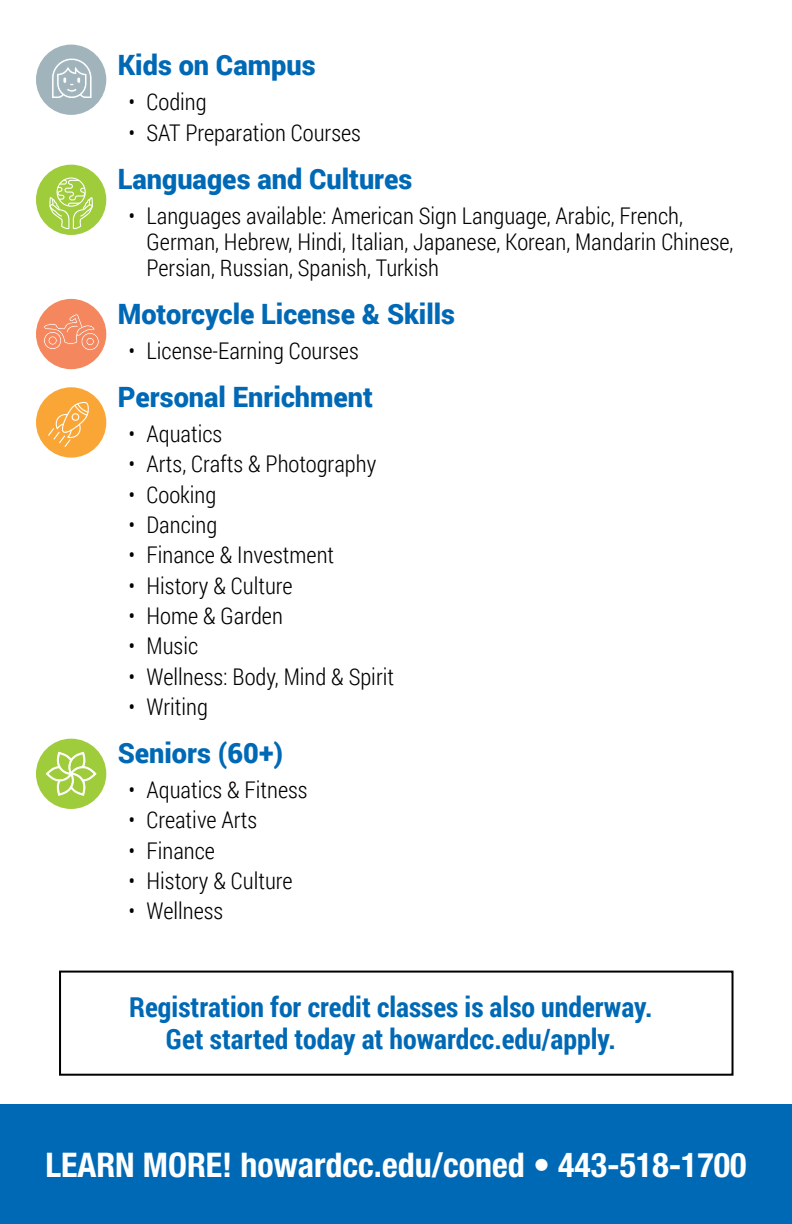
<style>
.page{position:relative;width:792px;height:1224px;background:#fff}
.page>*{position:absolute;margin:0;border:0;box-sizing:border-box;transform-origin:0 0}
.t1{font:700 condensed 34px "Helvetica Neue LT Std";color:#fff}
.t2{font:900 28px "Roboto";color:#0069b5}
.t3{font:700 28px/32px "Roboto Condensed";color:#0069b5;text-align:center}
.t4{font:300 23px/26px "Roboto Condensed";color:#000}
</style>
<div class="page">
<div style="left:0;top:1104px;width:792px;height:120px;background:#0069b5"></div>
<div style="left:59px;top:971px;width:675px;height:105px;border:2px solid #000"></div>
<div style="left:36px;top:387px;width:70px;height:71px;background:#faa636;border-radius:50%"></div>
<svg style="left:48px;top:402px;width:41px;height:45px"></svg>
<div style="left:36px;top:165px;width:70px;height:70px;background:#9fcc3b;border-radius:50%"></div>
<svg style="left:49px;top:177px;width:44px;height:52px"></svg>
<div style="left:36px;top:45px;width:70px;height:70px;background:#a1b4bc;border-radius:50%"></div>
<svg style="left:52px;top:58px;width:40px;height:40px"></svg>
<div style="left:36px;top:299px;width:70px;height:70px;background:#f5875e;border-radius:50%"></div>
<svg style="left:44px;top:313px;width:56px;height:37px"></svg>
<div style="left:36px;top:739px;width:70px;height:70px;background:#9fcc3b;border-radius:50%"></div>
<svg style="left:46px;top:751px;width:50px;height:58px"></svg>
<p class="t2" style="left:118px;top:46px;width:199px">Kids on Campus</p>
<p class="t4" style="left:129px;top:88px;width:80px">• Coding</p>
<p class="t4" style="left:129px;top:119px;width:234px">• SAT Preparation Courses</p>
<p class="t2" style="left:118px;top:159px;width:296px">Languages and Cultures</p>
<p class="t4" style="left:147px;top:202px;width:588px;text-indent:-18px">• Languages available: American Sign Language, Arabic, French,<br>German, Hebrew, Hindi, Italian, Japanese, Korean, Mandarin Chinese,<br>Persian, Russian, Spanish, Turkish</p>
<p class="t2" style="left:118px;top:294px;width:339px">Motorcycle License &amp; Skills</p>
<p class="t4" style="left:129px;top:337px;width:232px">• License-Earning Courses</p>
<p class="t2" style="left:118px;top:377px;width:257px">Personal Enrichment</p>
<p class="t4" style="left:129px;top:420px;width:95px">• Aquatics</p>
<p class="t4" style="left:129px;top:451px;width:249px">• Arts, Crafts &amp; Photography</p>
<p class="t4" style="left:129px;top:481px;width:89px">• Cooking</p>
<p class="t4" style="left:129px;top:511px;width:90px">• Dancing</p>
<p class="t4" style="left:129px;top:541px;width:207px">• Finance &amp; Investment</p>
<p class="t4" style="left:129px;top:572px;width:165px">• History &amp; Culture</p>
<p class="t4" style="left:129px;top:602px;width:156px">• Home &amp; Garden</p>
<p class="t4" style="left:129px;top:632px;width:71px">• Music</p>
<p class="t4" style="left:129px;top:663px;width:267px">• Wellness: Body, Mind &amp; Spirit</p>
<p class="t4" style="left:129px;top:693px;width:81px">• Writing</p>
<p class="t2" style="left:118px;top:733px;width:167px">Seniors (60+)</p>
<p class="t4" style="left:129px;top:776px;width:181px">• Aquatics &amp; Fitness</p>
<p class="t4" style="left:129px;top:807px;width:130px">• Creative Arts</p>
<p class="t4" style="left:129px;top:837px;width:88px">• Finance</p>
<p class="t4" style="left:129px;top:867px;width:165px">• History &amp; Culture</p>
<p class="t4" style="left:129px;top:898px;width:96px">• Wellness</p>
<p class="t3" style="left:129px;top:990px;width:525px">Registration for credit classes is also underway.<br>Get started today at howardcc.edu/apply.</p>
<h1 class="t1" style="left:45px;top:1144px;width:703px">LEARN MORE! howardcc.edu/coned • 443-518-1700</h1>
</div>
